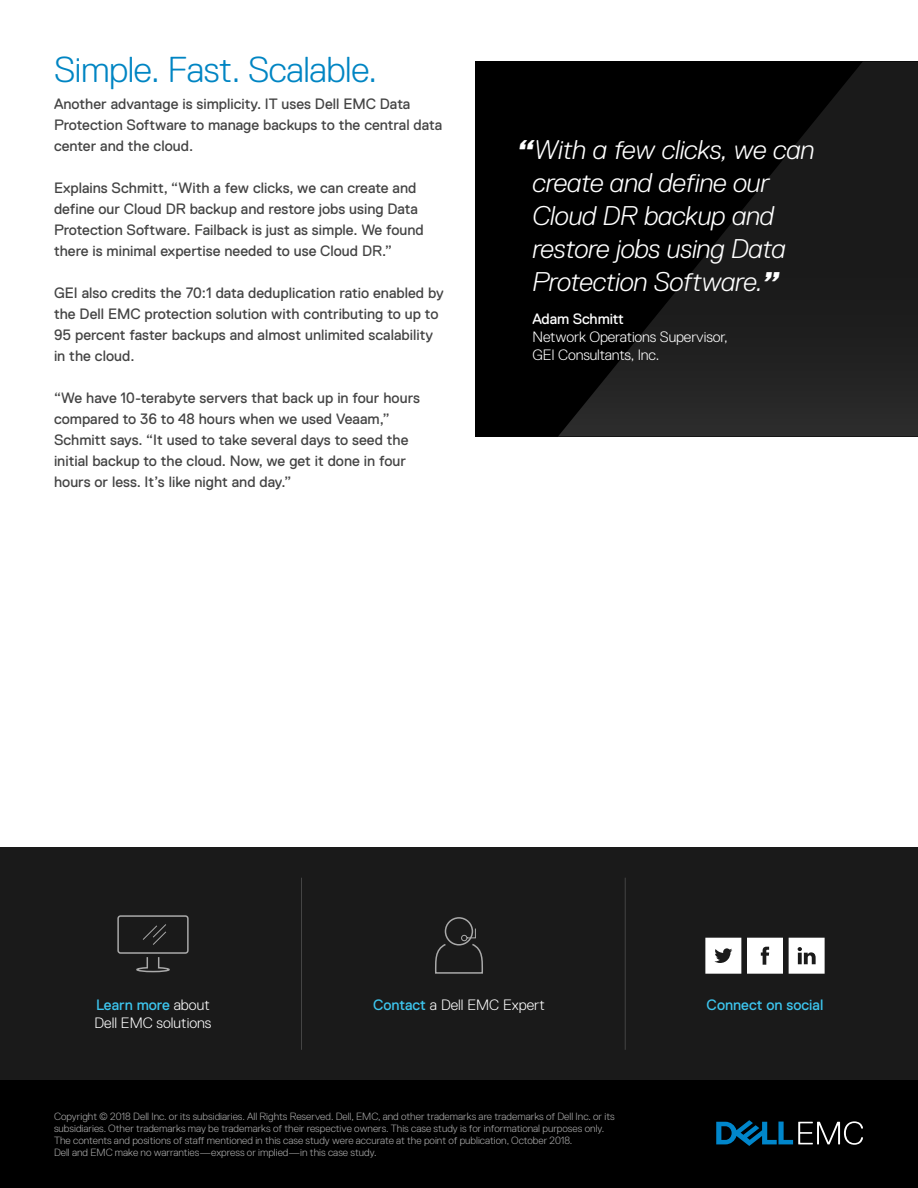
<style>
.page{position:relative;width:918px;height:1188px;background:#fff}
.page>*{position:absolute;margin:0;border:0;box-sizing:border-box;transform-origin:0 0}
.General_subhead{font:300 36px "Dell Replica";letter-spacing:-.01em;color:#0085c3}
.Big_Quote{font:italic 300 27px/33px "Dell Replica";letter-spacing:-.01em;color:#fff}
.body{font:15px/21px "Dell Replica";color:#444}
.Quote_info{font:300 15px "Dell Replica";letter-spacing:-.01em;color:#fff}
.CTA_call_out{font:300 15px/18px "Dell Replica";color:#fff}
.Case_Study_CTA{font:300 15px "Dell Replica";color:#fff}
.Case_Study_CTA-2{font:15px "Dell Replica";color:#3dc6ef}
.Quote_info-2{font:15px "Dell Replica";letter-spacing:-.01em;color:#fff}
.LAST_PAGE_Disclaimer{font:300 10.5px/12px "Dell Replica";color:#aaa}
.s1{font-weight:800}
.s2{font-weight:400;color:#3dc6ef}
</style>
<div class="page">
<div style="left:476px;top:62px;width:442px;height:375px;background:#000"></div>
<svg style="left:559px;top:62px;width:359px;height:374px"></svg>
<div style="left:0;top:1080px;width:918px;height:108px;background:#000"></div>
<div style="left:0;top:848px;width:918px;height:232px;background:#1a1a1a"></div>
<svg style="left:716px;top:1120px;width:147px;height:26px"></svg>
<div style="left:445px;top:917px;width:28px;height:29px;border:2px solid #aaa;border-radius:50%"></div>
<svg style="left:435px;top:928px;width:48px;height:46px"></svg>
<hr style="left:301px;top:878px;width:1px;height:172px;background:#444">
<hr style="left:625px;top:878px;width:1px;height:172px;background:#444">
<div style="left:117px;top:915px;width:72px;height:39px;border:2px solid #aaa;border-radius:2px"></div>
<svg style="left:142px;top:924px;width:24px;height:21px"></svg>
<svg style="left:136px;top:957px;width:34px;height:16px"></svg>
<svg style="left:747px;top:938px;width:36px;height:36px"></svg>
<svg style="left:705px;top:938px;width:36px;height:36px"></svg>
<svg style="left:789px;top:938px;width:36px;height:36px"></svg>
<p class="General_subhead" style="left:54px;top:50px;width:325px">Simple. Fast. Scalable.</p>
<p class="body" style="left:54px;top:93px;width:390px">Another advantage is simplicity. IT uses Dell EMC Data<br>Protection Software to manage backups to the central data center and the cloud.</p>
<p class="body" style="left:54px;top:177px;width:371px">Explains Schmitt, “With a few clicks, we can create and define our Cloud DR backup and restore jobs using Data Protection Software. Failback is just as simple. We found there is minimal expertise needed to use Cloud DR.”</p>
<p class="body" style="left:54px;top:282px;width:391px">GEI also credits the 70:1 data deduplication ratio enabled by the Dell EMC protection solution with contributing to up to 95 percent faster backups and almost unlimited scalability in the cloud.</p>
<p class="body" style="left:54px;top:387px;width:367px">“We have 10-terabyte servers that back up in four hours compared to 36 to 48 hours when we used Veaam,” Schmitt says. “It used to take several days to seed the initial backup to the cloud. Now, we get it done in four hours or less. It’s like night and day.”</p>
<p class="Big_Quote" style="left:532px;top:133px;width:283px;text-indent:-15px"><span class="s1">“</span>With a few clicks, we can create and define our<br>Cloud DR backup and restore jobs using Data<br>Protection Software.<span class="s1">”</span></p>
<p class="Quote_info-2" style="left:532px;top:311px;width:93px">Adam Schmitt</p>
<p class="Quote_info" style="left:532px;top:329px;width:197px">Network Operations Supervisor,</p>
<p class="Quote_info" style="left:532px;top:347px;width:128px">GEI Consultants, Inc.</p>
<p class="CTA_call_out" style="left:94px;top:996px;width:119px"><span class="s2">Learn more</span> about<br>Dell EMC solutions</p>
<p class="Case_Study_CTA" style="left:373px;top:997px;width:173px"><span class="s2">Contact</span> a Dell EMC Expert</p>
<p class="Case_Study_CTA-2" style="left:707px;top:997px;width:118px">Connect on social</p>
<p class="LAST_PAGE_Disclaimer" style="left:54px;top:1111px;width:562px">Copyright © 2018 Dell Inc. or its subsidiaries. All Rights Reserved. Dell, EMC, and other trademarks are trademarks of Dell Inc. or its subsidiaries. Other trademarks may be trademarks of their respective owners. This case study is for informational purposes only.<br>The contents and positions of staff mentioned in this case study were accurate at the point of publication, October 2018.<br>Dell and EMC make no warranties—express or implied—in this case study.</p>
</div>
